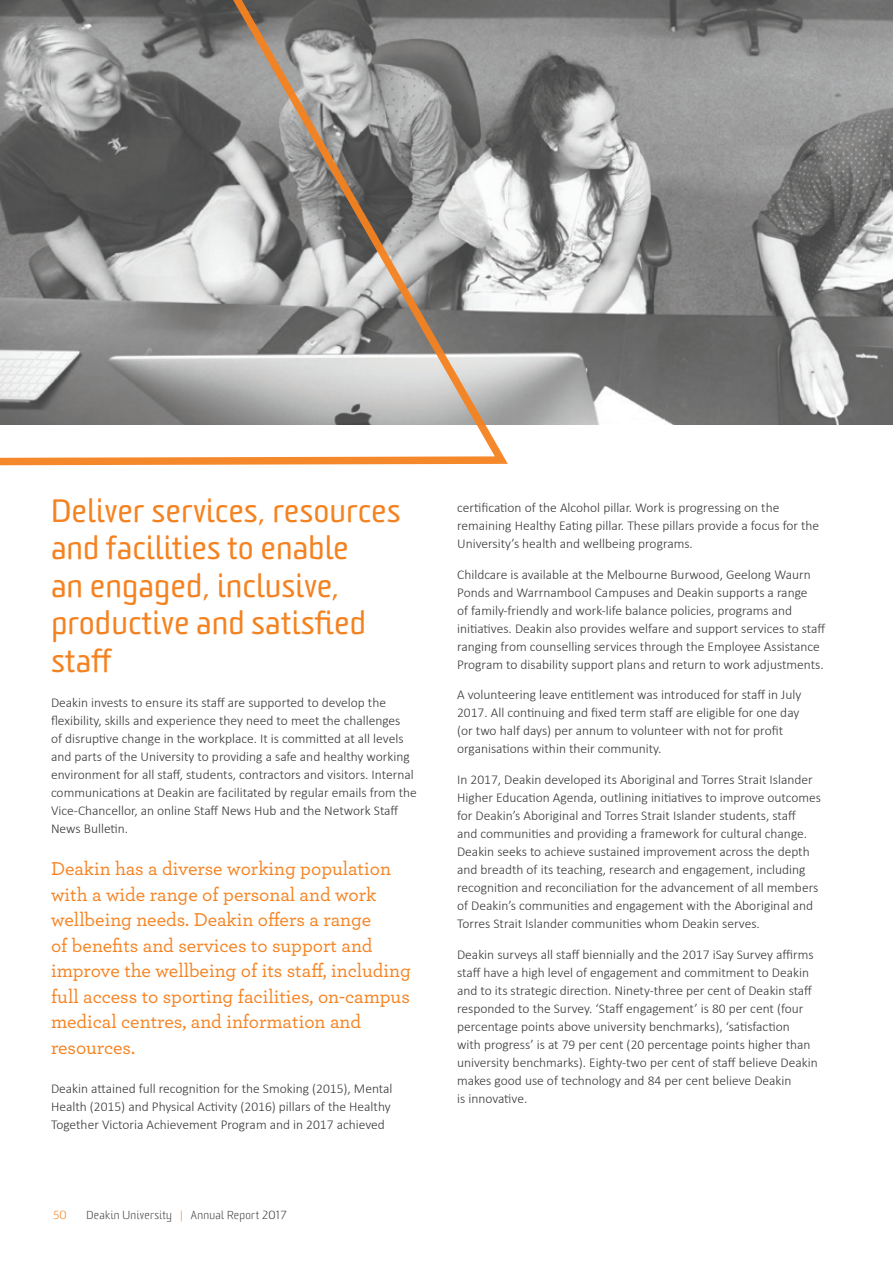
<style>
.page{position:relative;width:893px;height:1263px;background:#fff}
.page>*{position:absolute;margin:0;border:0;box-sizing:border-box;transform-origin:0 0}
.Sub_header_-_orange{font:31.5px/37.5px "Sommet Rounded";color:#f58220}
.Small_quote_-_white{font:500 19.5px/25.5px "Archer";color:#f58220}
.Body_copy{font:300 13.5px/18px "Calibri";color:#383839}
.t1{font:300 11.25px "Sommet Rounded";letter-spacing:.03em;color:#383839}
.t2{font:300 11.25px "Sommet Rounded";color:#f58220}
.s1{color:#f58220}
</style>
<div class="page">
<img style="left:514px;top:0;width:379px;height:424px">
<svg style="left:0;top:0;width:514px;height:466px;background:#9e9b98"></svg>
<p class="Sub_header_-_orange" style="left:51px;top:492px;width:351px">Deliver services, resources and facilities to enable<br>an engaged, inclusive, productive and satisfied staff</p>
<p class="Body_copy" style="left:51px;top:693px;width:367px">Deakin invests to ensure its staff are supported to develop the flexibility, skills and experience they need to meet the challenges<br>of disruptive change in the workplace. It is committed at all levels and parts of the University to providing a safe and healthy working environment for all staff, students, contractors and visitors. Internal communications at Deakin are facilitated by regular emails from the Vice-Chancellor, an online Staff News Hub and the Network Staff News Bulletin.</p>
<p class="Small_quote_-_white" style="left:51px;top:855px;width:361px">Deakin has a diverse working population with a wide range of personal and work wellbeing needs. Deakin offers a range<br>of benefits and services to support and improve the wellbeing of its staff, including full access to sporting facilities, on-campus medical centres, and information and resources.</p>
<p class="Body_copy" style="left:51px;top:1079px;width:343px">Deakin attained full recognition for the Smoking (2015), Mental<br>Health (2015) and Physical Activity (2016) pillars of the Healthy<br>Together Victoria Achievement Program and in 2017 achieved</p>
<p class="t2" style="left:53px;top:1208px;width:15px">50</p>
<p class="t1" style="left:86px;top:1208px;width:201px">Deakin University <span class="s1">|</span> Annual Report 2017</p>
<p class="Body_copy" style="left:457px;top:498px;width:364px">certification of the Alcohol pillar. Work is progressing on the remaining Healthy Eating pillar. These pillars provide a focus for the<br>University’s health and wellbeing programs.</p>
<p class="Body_copy" style="left:457px;top:565px;width:370px">Childcare is available at the Melbourne Burwood, Geelong Waurn Ponds and Warrnambool Campuses and Deakin supports a range<br>of family-friendly and work-life balance policies, programs and initiatives. Deakin also provides welfare and support services to staff ranging from counselling services through the Employee Assistance Program to disability support plans and return to work adjustments.</p>
<p class="Body_copy" style="left:457px;top:686px;width:346px">A volunteering leave entitlement was introduced for staff in July 2017. All continuing and fixed term staff are eligible for one day (or two half days) per annum to volunteer with not for profit organisations within their community.</p>
<p class="Body_copy" style="left:457px;top:771px;width:365px">In 2017, Deakin developed its Aboriginal and Torres Strait Islander Higher Education Agenda, outlining initiatives to improve outcomes for Deakin’s Aboriginal and Torres Strait Islander students, staff<br>and communities and providing a framework for cultural change.<br>Deakin seeks to achieve sustained improvement across the depth and breadth of its teaching, research and engagement, including recognition and reconciliation for the advancement of all members of Deakin’s communities and engagement with the Aboriginal and Torres Strait Islander communities whom Deakin serves.</p>
<p class="Body_copy" style="left:457px;top:945px;width:362px">Deakin surveys all staff biennially and the 2017 iSay Survey affirms staff have a high level of engagement and commitment to Deakin and to its strategic direction. Ninety-three per cent of Deakin staff responded to the Survey. ‘Staff engagement’ is 80 per cent (four percentage points above university benchmarks), ‘satisfaction<br>with progress’ is at 79 per cent (20 percentage points higher than university benchmarks). Eighty-two per cent of staff believe Deakin makes good use of technology and 84 per cent believe Deakin<br>is innovative.</p>
</div>
